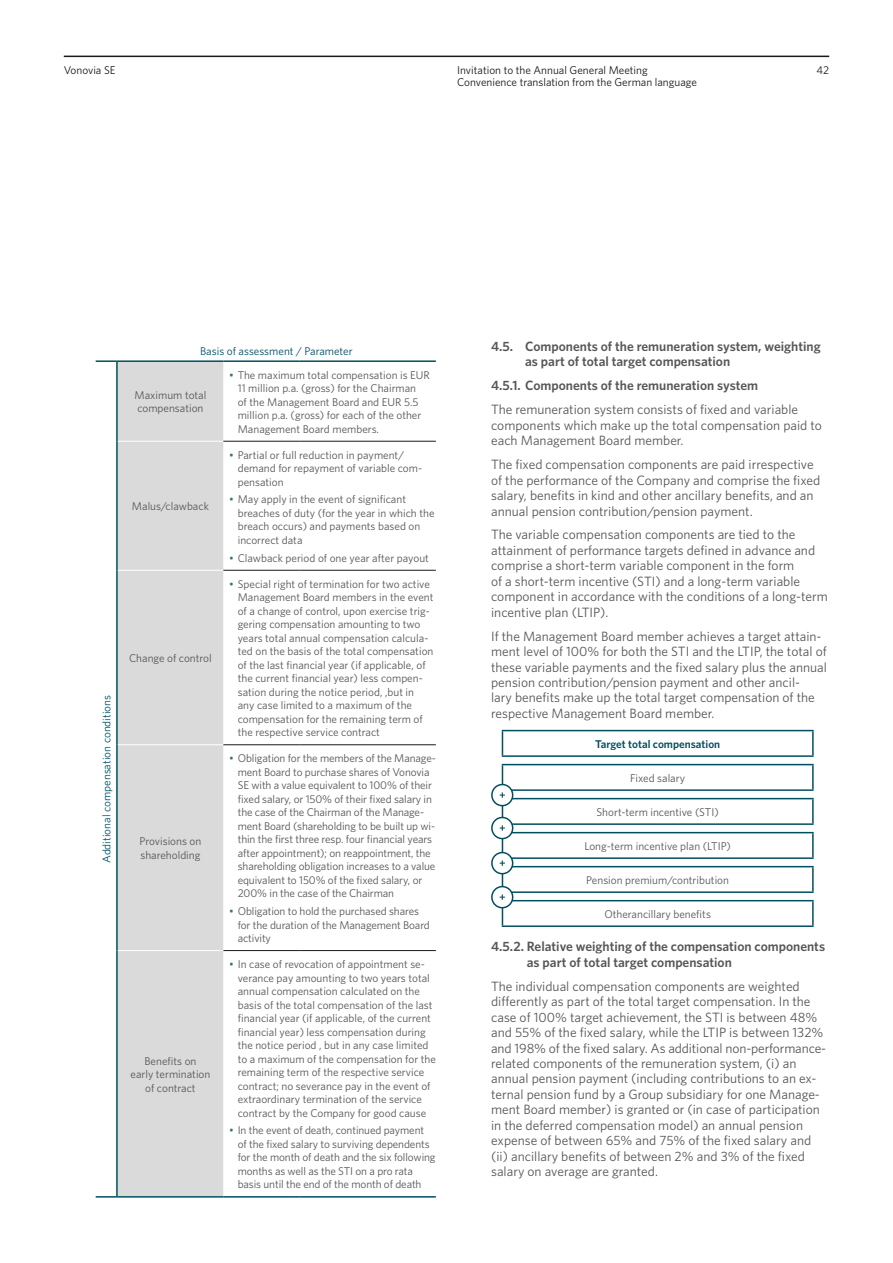
<style>
.page{position:relative;width:893px;height:1263px;background:#fff}
.page>*{position:absolute;margin:0;border:0;box-sizing:border-box;transform-origin:0 0}
.t1{font:13.5px/15.5px "Whitney";color:#565656}
.t2{font:600 13.5px/15.5px "Whitney";color:#565656}
.t3{font:11.25px/13.5px "Whitney";color:#565656}
.t4{font:11.25px "Whitney";color:#1a1a18}
.t5{font:11.25px "Whitney";color:#004f61}
.t6{font:600 11.25px "Whitney";color:#004f61}
.s1{color:#3f6a7a}
</style>
<div class="page">
<hr style="left:64px;top:56px;width:765px;height:1px;background:#1a1a18">
<div style="left:118px;top:362px;width:105px;height:834px;background:#dadada"></div>
<hr style="left:223px;top:441px;width:77px;height:1px;background:#1a1a18">
<hr style="left:300px;top:441px;width:136px;height:1px;background:#1a1a18">
<hr style="left:223px;top:570px;width:77px;height:1px;background:#1a1a18">
<hr style="left:300px;top:570px;width:136px;height:1px;background:#1a1a18">
<hr style="left:223px;top:744px;width:77px;height:1px;background:#1a1a18">
<hr style="left:300px;top:744px;width:136px;height:1px;background:#1a1a18">
<hr style="left:223px;top:950px;width:77px;height:1px;background:#1a1a18">
<hr style="left:300px;top:950px;width:136px;height:1px;background:#1a1a18">
<hr style="left:118px;top:441px;width:105px;height:1px;background:#fff">
<hr style="left:118px;top:570px;width:105px;height:1px;background:#fff">
<hr style="left:118px;top:744px;width:105px;height:1px;background:#fff">
<hr style="left:118px;top:950px;width:105px;height:1px;background:#fff">
<hr style="left:117px;top:360px;width:106px;height:2px;background:#004f61">
<hr style="left:223px;top:360px;width:77px;height:2px;background:#004f61">
<hr style="left:300px;top:360px;width:136px;height:2px;background:#004f61">
<hr style="left:116px;top:362px;width:2px;height:79px;background:#004f61">
<hr style="left:116px;top:441px;width:2px;height:129px;background:#004f61">
<hr style="left:116px;top:570px;width:2px;height:175px;background:#004f61">
<hr style="left:116px;top:745px;width:2px;height:205px;background:#004f61">
<hr style="left:116px;top:950px;width:2px;height:246px;background:#004f61">
<svg style="left:96px;top:360px;width:21px;height:837px"></svg>
<hr style="left:223px;top:1196px;width:77px;height:1px;background:#004f61">
<hr style="left:300px;top:1196px;width:136px;height:1px;background:#004f61">
<hr style="left:117px;top:1196px;width:106px;height:1px;background:#004f61">
<hr style="left:502px;top:764px;width:312px;height:1px;background:#004f61">
<hr style="left:812px;top:765px;width:2px;height:24px;background:#004f61">
<hr style="left:502px;top:789px;width:312px;height:2px;background:#004f61">
<hr style="left:502px;top:798px;width:312px;height:1px;background:#004f61">
<hr style="left:812px;top:799px;width:2px;height:24px;background:#004f61">
<hr style="left:502px;top:823px;width:312px;height:2px;background:#004f61">
<hr style="left:502px;top:832px;width:312px;height:1px;background:#004f61">
<hr style="left:812px;top:833px;width:2px;height:24px;background:#004f61">
<hr style="left:502px;top:857px;width:312px;height:2px;background:#004f61">
<hr style="left:502px;top:866px;width:312px;height:1px;background:#004f61">
<hr style="left:812px;top:867px;width:2px;height:24px;background:#004f61">
<hr style="left:502px;top:891px;width:312px;height:2px;background:#004f61">
<hr style="left:502px;top:900px;width:312px;height:1px;background:#004f61">
<hr style="left:812px;top:901px;width:2px;height:24px;background:#004f61">
<hr style="left:502px;top:925px;width:312px;height:2px;background:#004f61">
<svg style="left:502px;top:731px;width:1px;height:24px"></svg>
<hr style="left:502px;top:730px;width:312px;height:1px;background:#004f61">
<hr style="left:812px;top:731px;width:2px;height:24px;background:#004f61">
<hr style="left:502px;top:755px;width:312px;height:2px;background:#004f61">
<div style="left:492px;top:784px;width:21px;height:22px;background:#fff;border-radius:50%"></div>
<div style="left:491px;top:784px;width:22px;height:22px;border:2px solid #004f61;border-radius:50%"></div>
<div style="left:492px;top:817px;width:21px;height:21px;background:#fff;border-radius:50%"></div>
<div style="left:491px;top:817px;width:22px;height:22px;border:2px solid #004f61;border-radius:50%"></div>
<div style="left:492px;top:852px;width:21px;height:22px;background:#fff;border-radius:50%"></div>
<div style="left:491px;top:852px;width:22px;height:22px;border:2px solid #004f61;border-radius:50%"></div>
<div style="left:492px;top:886px;width:21px;height:22px;background:#fff;border-radius:50%"></div>
<div style="left:491px;top:886px;width:22px;height:22px;border:2px solid #004f61;border-radius:50%"></div>
<svg style="left:500px;top:765px;width:5px;height:160px"></svg>
<p class="t4" style="left:64px;top:63px;width:53px">Vonovia SE</p>
<p class="t4" style="left:457px;top:63px;width:192px">Invitation to the Annual General Meeting</p>
<p class="t4" style="left:816px;top:63px;width:14px">42</p>
<p class="t4" style="left:457px;top:75px;width:241px">Convenience translation from the German language</p>
<p class="t5" style="left:99px;top:863px;width:170px;rotate:-90deg">Additional compensation conditions</p>
<p class="t5" style="left:200px;top:344px;width:154px">Basis of assessment / Parameter</p>
<p class="t3" style="left:135px;top:388px;width:73px">Maximum total compensation</p>
<p class="t3" style="left:132px;top:499px;width:78px">Malus/clawback</p>
<p class="t3" style="left:129px;top:651px;width:84px">Change of control</p>
<p class="t3" style="left:140px;top:834px;width:63px">Provisions on shareholding</p>
<p class="t3" style="left:131px;top:1054px;width:81px;text-align:center">Benefits on<br>early termination of contract</p>
<p class="t3" style="left:238px;top:368px;width:194px;text-indent:-9px"><span class="s1">•</span> The maximum total compensation is EUR 11 million p.a. (gross) for the Chairman<br>of the Management Board and EUR 5.5 million p.a. (gross) for each of the other Management Board members.</p>
<p class="t3" style="left:238px;top:448px;width:186px;text-indent:-9px"><span class="s1">•</span> Partial or full reduction in payment/ demand for repayment of variable com&shy;pensation</p>
<p class="t3" style="left:238px;top:492px;width:198px;text-indent:-9px"><span class="s1">•</span> May apply in the event of significant breaches of duty (for the year in which the breach occurs) and payments based on incorrect data</p>
<p class="t3" style="left:229px;top:551px;width:201px"><span class="s1">•</span> Clawback period of one year after payout</p>
<p class="t3" style="left:238px;top:577px;width:197px;text-indent:-9px"><span class="s1">•</span> Special right of termination for two active Management Board members in the event of a change of control, upon exercise trig&shy;gering compensation amounting to two years total annual compensation calcula&shy;ted on the basis of the total compensation of the last financial year (if applicable, of the current financial year) less compen&shy;sation during the notice period, ,but in any case limited to a maximum of the compensation for the remaining term of the respective service contract</p>
<p class="t3" style="left:238px;top:751px;width:200px;text-indent:-9px"><span class="s1">•</span> Obligation for the members of the Manage&shy;ment Board to purchase shares of Vonovia SE with a value equivalent to 100% of their fixed salary, or 150% of their fixed salary in the case of the Chairman of the Manage&shy;ment Board (shareholding to be built up wi&shy;thin the first three resp. four financial years after appointment); on reappointment, the shareholding obligation increases to a value equivalent to 150% of the fixed salary, or 200% in the case of the Chairman</p>
<p class="t3" style="left:238px;top:904px;width:194px;text-indent:-9px"><span class="s1">•</span> Obligation to hold the purchased shares for the duration of the Management Board activity</p>
<p class="t3" style="left:238px;top:957px;width:200px;text-indent:-9px"><span class="s1">•</span> In case of revocation of appointment se&shy;verance pay amounting to two years total annual compensation calculated on the basis of the total compensation of the last financial year (if applicable, of the current financial year) less compensation during the notice period , but in any case limited to a maximum of the compensation for the remaining term of the respective service contract; no severance pay in the event of extraordinary termination of the service contract by the Company for good cause</p>
<p class="t3" style="left:238px;top:1123px;width:199px;text-indent:-9px"><span class="s1">•</span> In the event of death, continued payment of the fixed salary to surviving dependents for the month of death and the six following months as well as the STI on a pro rata basis until the end of the month of death</p>
<p class="t2" style="left:525px;top:338px;width:297px;text-indent:-34px">4.5. Components of the remuneration system, weighting as part of total target compensation</p>
<p class="t2" style="left:491px;top:378px;width:269px">4.5.1. Components of the remuneration system</p>
<p class="t1" style="left:491px;top:402px;width:332px">The remuneration system consists of fixed and variable components which make up the total compensation paid to each Management Board member.</p>
<p class="t1" style="left:491px;top:456px;width:331px">The fixed compensation components are paid irrespective of the performance of the Company and comprise the fixed salary, benefits in kind and other ancillary benefits, and an annual pension contribution/pension payment.</p>
<p class="t1" style="left:491px;top:527px;width:338px">The variable compensation components are tied to the attainment of performance targets defined in advance and comprise a short-term variable component in the form<br>of a short-term incentive (STI) and a long-term variable component in accordance with the conditions of a long-term incentive plan (LTIP).</p>
<p class="t1" style="left:491px;top:628px;width:337px">If the Management Board member achieves a target attain&shy;ment level of 100% for both the STI and the LTIP, the total of these variable payments and the fixed salary plus the annual pension contribution/pension payment and other ancil-<br>lary benefits make up the total target compensation of the respective Management Board member.</p>
<p class="t6" style="left:595px;top:736px;width:127px">Target total compensation</p>
<p class="t3" style="left:630px;top:771px;width:56px">Fixed salary</p>
<p class="t3" style="left:596px;top:805px;width:124px">Short-term incentive (STI)</p>
<p class="t3" style="left:584px;top:839px;width:148px">Long-term incentive plan (LTIP)</p>
<p class="t3" style="left:586px;top:873px;width:144px">Pension premium/contribution</p>
<p class="t3" style="left:604px;top:907px;width:108px">Otherancillary benefits</p>
<p class="t2" style="left:527px;top:939px;width:300px;text-indent:-36px">4.5.2. Relative weighting of the compensation components as part of total target compensation</p>
<p class="t1" style="left:491px;top:978px;width:336px">The individual compensation components are weighted differently as part of the total target compensation. In the case of 100% target achievement, the STI is between 48% and 55% of the fixed salary, while the LTIP is between 132% and 198% of the fixed salary. As additional non-performance&shy;related components of the remuneration system, (i) an annual pension payment (including contributions to an ex&shy;ternal pension fund by a Group subsidiary for one Manage&shy;ment Board member) is granted or (in case of participation in the deferred compensation model) an annual pension expense of between 65% and 75% of the fixed salary and (ii) ancillary benefits of between 2% and 3% of the fixed salary on average are granted.</p>
</div>
